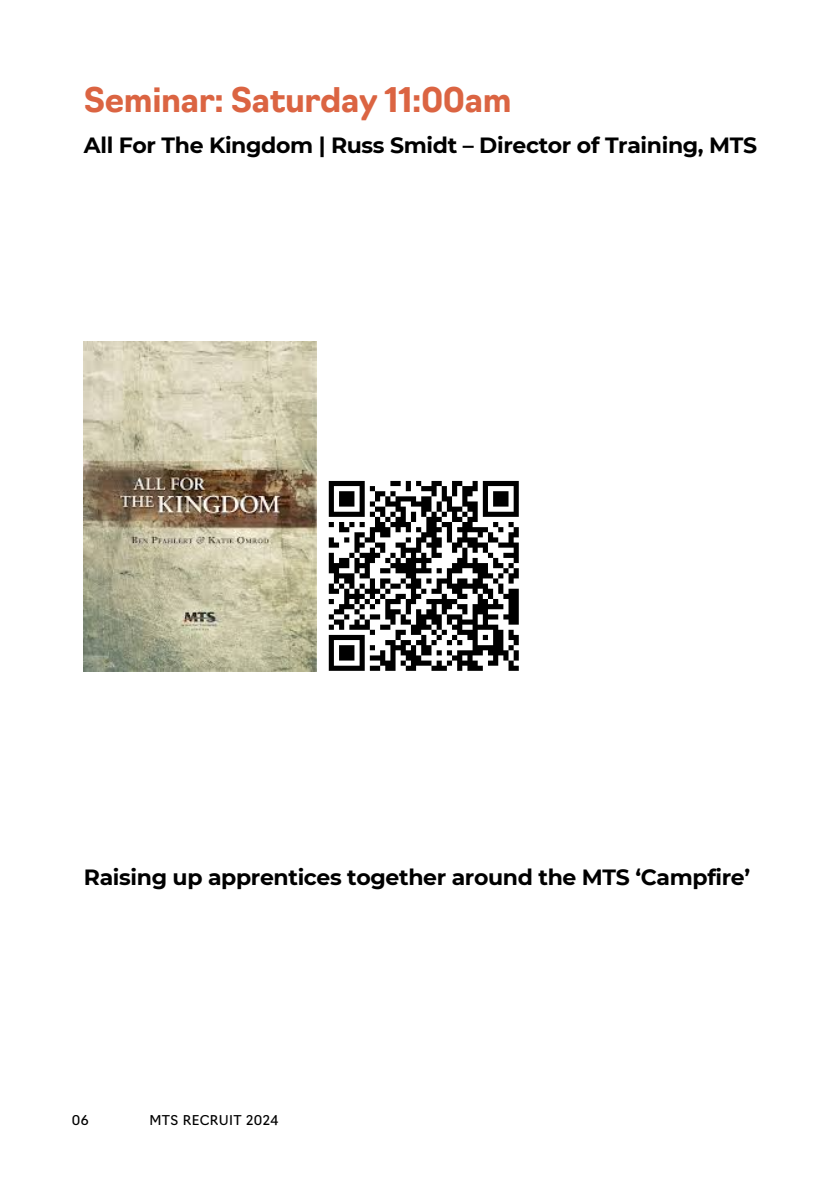
<style>
.page{position:relative;width:839px;height:1191px;background:#fff}
.page>*{position:absolute;margin:0;border:0;box-sizing:border-box;transform-origin:0 0}
.t1{font:700 33.2px "Navigo";letter-spacing:-.01em;color:#db6442}
.t2{font:700 22px "Montserrat";letter-spacing:-.015em;color:#000}
.t3{font:13.2px "Navigo";letter-spacing:.03em;color:#000}
</style>
<div class="page">
<svg style="left:328px;top:480px;width:191px;height:191px"></svg>
<img style="left:84px;top:341px;width:232px;height:330px">
<p class="t1" style="left:84px;top:87px;width:429px">Seminar: Saturday 11:00am</p>
<h2 class="t2" style="left:84px;top:132px;width:674px">All For The Kingdom | Russ Smidt – Director of Training, MTS</h2>
<p class="t2" style="left:84px;top:863px;width:667px">Raising up apprentices together around the MTS ‘Campfire’</p>
<h2 class="t3" style="left:72px;top:1115px;width:18px">06</h2>
<h2 class="t3" style="left:149px;top:1115px;width:131px">MTS RECRUIT 2024</h2>
</div>
